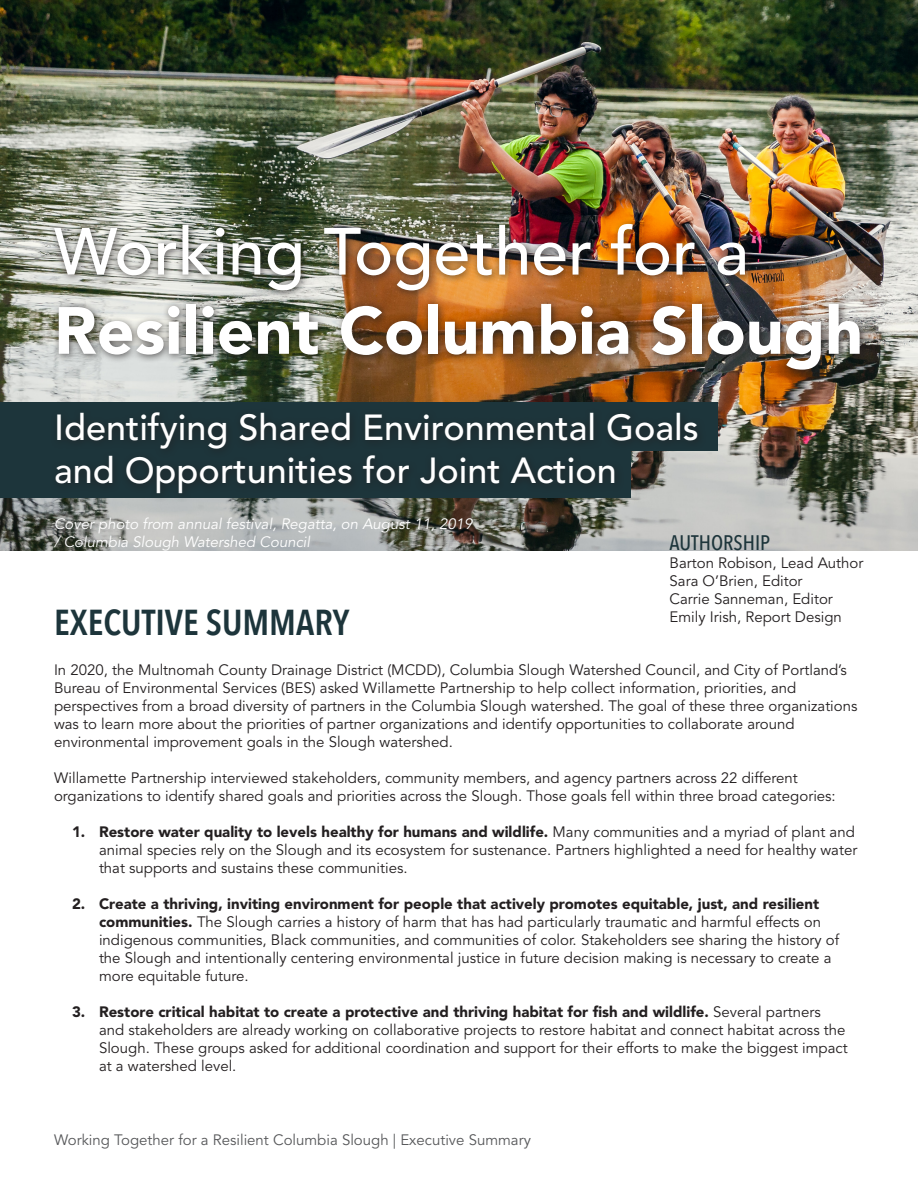
<style>
.page{position:relative;width:918px;height:1188px;background:#fff}
.page>*{position:absolute;margin:0;border:0;box-sizing:border-box;transform-origin:0 0}
.t1{font:900 66px "Avenir LT Std";color:#fff}
.t2{font:500 66px "Avenir LT Std";color:#fff}
.t3{font:500 36px "Avenir LT Std";color:#fff}
.t4{font:600 36px "Avenir Next Condensed";color:#1d353b}
.t5{font:500 21px "Avenir Next Condensed";color:#1d353b}
.t6{font:15px/18px "Avenir LT Std";color:#231f20}
.t7{font:italic 15px "Avenir LT Std";color:#fff}
.t8{font:15px "Avenir LT Std";color:#57585a}
.s1{font-weight:900}
</style>
<div class="page">
<img style="left:0;top:0;width:918px;height:551px">
<div style="left:0;top:403px;width:717px;height:48px;background:#1d353b"></div>
<div style="left:0;top:442px;width:631px;height:55px;background:#1d353b"></div>
<div style="left:48px;top:218px;width:822px;height:285px;background:#231f20;opacity:.75"></div>
<p class="t2" style="left:54px;top:214px;width:697px">Working Together for a</p>
<p class="t1" style="left:54px;top:291px;width:811px">Resilient Columbia Slough</p>
<p class="t3" style="left:54px;top:407px;width:646px">Identifying Shared Environmental Goals</p>
<p class="t3" style="left:54px;top:450px;width:564px">and Opportunities for Joint Action</p>
<p class="t7" style="left:54px;top:515px;width:420px">Cover photo from annual festival, Regatta, on August 11, 2019</p>
<p class="t7" style="left:54px;top:533px;width:258px">/ Columbia Slough Watershed Council</p>
<p class="t5" style="left:670px;top:530px;width:102px">AUTHORSHIP</p>
<p class="t6" style="left:670px;top:554px;width:195px">Barton Robison, Lead Author</p>
<p class="t6" style="left:670px;top:572px;width:135px">Sara O’Brien, Editor</p>
<p class="t6" style="left:670px;top:590px;width:165px">Carrie Sanneman, Editor</p>
<p class="t6" style="left:670px;top:608px;width:174px">Emily Irish, Report Design</p>
<p class="t4" style="left:54px;top:592px;width:297px">EXECUTIVE SUMMARY</p>
<p class="t6" style="left:54px;top:661px;width:805px">In 2020, the Multnomah County Drainage District (MCDD), Columbia Slough Watershed Council, and City of Portland’s Bureau of Environmental Services (BES) asked Willamette Partnership to help collect information, priorities, and perspectives from a broad diversity of partners in the Columbia Slough watershed. The goal of these three organizations was to learn more about the priorities of partner organizations and identify opportunities to collaborate around environmental improvement goals in the Slough watershed.</p>
<p class="t6" style="left:54px;top:769px;width:783px">Willamette Partnership interviewed stakeholders, community members, and agency partners across 22 different organizations to identify shared goals and priorities across the Slough. Those goals fell within three broad categories:</p>
<p class="t6" style="left:99px;top:823px;width:760px;text-indent:-27px"><span class="s1">1. Restore water quality to levels healthy for humans and wildlife.</span> Many communities and a myriad of plant and animal species rely on the Slough and its ecosystem for sustenance. Partners highlighted a need for healthy water that supports and sustains these communities.</p>
<p class="t6" style="left:99px;top:895px;width:742px;text-indent:-27px"><span class="s1">2. Create a thriving, inviting environment for people that actively promotes equitable, just, and resilient communities.</span> The Slough carries a history of harm that has had particularly traumatic and harmful effects on indigenous communities, Black communities, and communities of color. Stakeholders see sharing the history of the Slough and intentionally centering environmental justice in future decision making is necessary to create a more equitable future.</p>
<p class="t6" style="left:99px;top:1003px;width:750px;text-indent:-27px"><span class="s1">3. Restore critical habitat to create a protective and thriving habitat for fish and wildlife.</span> Several partners and stakeholders are already working on collaborative projects to restore habitat and connect habitat across the Slough. These groups asked for additional coordination and support for their efforts to make the biggest impact at a watershed level.</p>
<p class="t8" style="left:54px;top:1132px;width:478px">Working Together for a Resilient Columbia Slough | Executive Summary</p>
</div>
